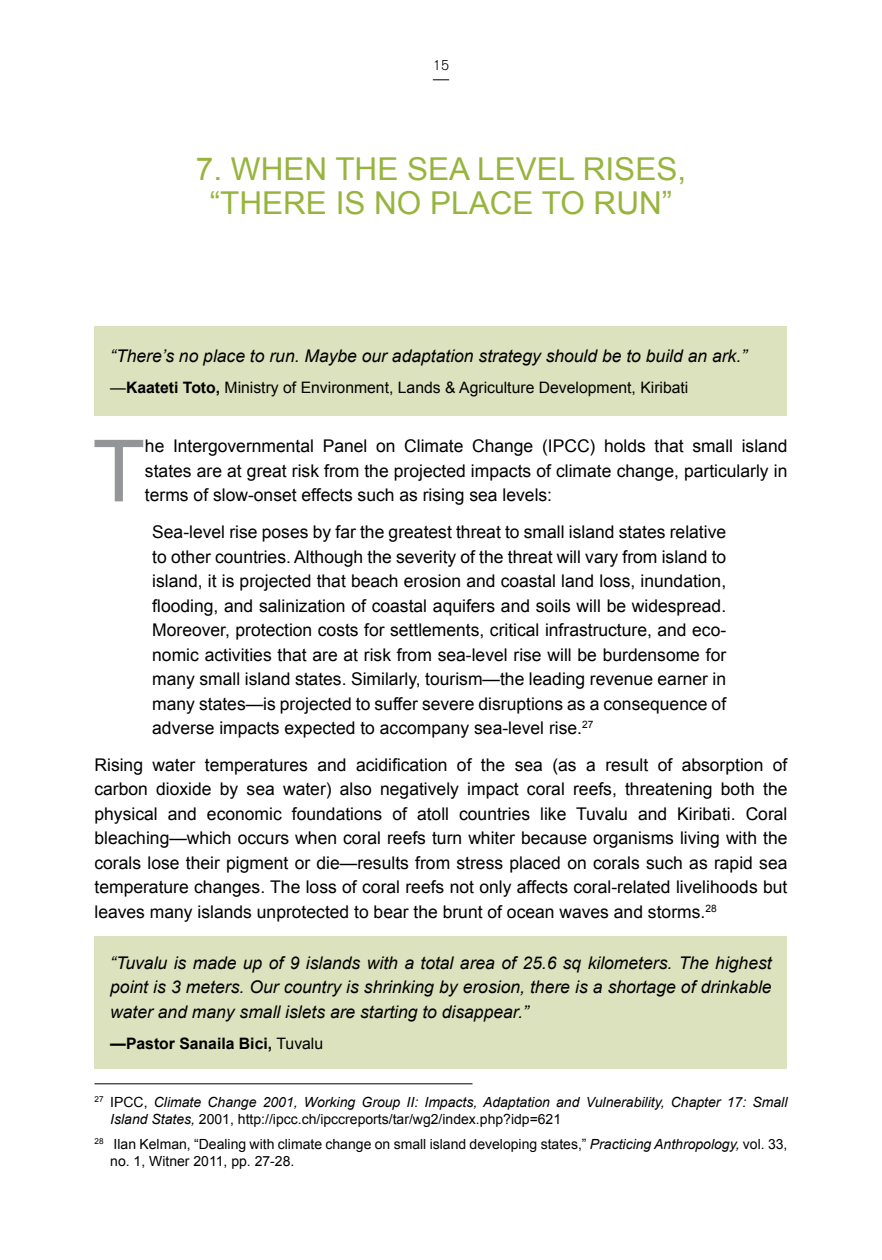
<style>
.page{position:relative;width:882px;height:1260px;background:#fff}
.page>*{position:absolute;margin:0;border:0;box-sizing:border-box;transform-origin:0 0}
.t1{font:85.92px "Arial";color:#939598}
.t2{font:31.5px "Arial";color:#97b43d}
.t3{font:17.5px/24.5px "Arial";color:#000;text-align:justify}
.t4{font:italic 17.5px/24.5px "Arial";color:#000;text-align:justify}
.t5{font:15.75px "Arial";color:#000}
.t6{font:700 15.75px "Arial";color:#000}
.t7{font:italic 14px/17.5px "Arial";color:#000}
.t8{font:14px/17.5px "Arial";color:#000}
.t9{font:300 14px "Akzidenz Grotesk BE";color:#000}
.s1{font-weight:700}
.s2{font-weight:400}
.s3{font-style:normal}
.s4{font-style:italic}
</style>
<div class="page">
<svg style="left:433px;top:79px;width:16px;height:1px"></svg>
<div style="left:94px;top:326px;width:694px;height:90px;background:#dce2bd"></div>
<hr style="left:94px;top:1084px;width:378px;height:1px;background:#000">
<div style="left:94px;top:936px;width:694px;height:133px;background:#dce2bd"></div>
<p class="t9" style="left:433px;top:57px;width:18px">15</p>
<h2 class="t2" style="left:196px;top:149px;width:87px">7. When</h2>
<h2 class="t2" style="left:335px;top:149px;width:22px">the</h2>
<h2 class="t2" style="left:407px;top:149px;width:108px">Sea Level</h2>
<h2 class="t2" style="left:583px;top:149px;width:41px">Rises</h2>
<h2 class="t2" style="left:677px;top:149px;width:10px">,</h2>
<h2 class="t2" style="left:210px;top:182px;width:52px">“There</h2>
<h2 class="t2" style="left:336px;top:182px;width:137px">is No Place</h2>
<h2 class="t2" style="left:542px;top:182px;width:132px">to Run”</h2>
<p class="t4" style="left:110px;top:344px;width:638px">“There’s no place to run. Maybe our adaptation strategy should be to build an ark.”</p>
<p class="t5" style="left:110px;top:377px;width:580px">—<span class="s1">Kaateti Toto,</span> Ministry of Environment, Lands &amp; Agriculture Development, Kiribati</p>
<h1 class="t1" style="left:92px;top:415px;width:54px">T</h1>
<p class="t3" style="left:145px;top:434px;width:644px">he Intergovernmental Panel on Climate Change (IPCC) holds that small island states are at great risk from the projected impacts of climate change, particularly in terms of slow-onset effects such as rising sea levels:</p>
<p class="t3" style="left:152px;top:520px;width:576px">Sea-level rise poses by far the greatest threat to small island states relative to other countries. Although the severity of the threat will vary from island to island, it is projected that beach erosion and coastal land loss, inundation, flooding, and salinization of coastal aquifers and soils will be widespread.<br>Moreover, protection costs for settlements, critical infrastructure, and eco&shy;nomic activities that are at risk from sea-level rise will be burdensome for many small island states. Similarly, tourism—the leading revenue earner in many states—is projected to suffer severe disruptions as a consequence of adverse impacts expected to accompany sea-level rise.<sup>27</sup></p>
<p class="t3" style="left:94px;top:753px;width:694px">Rising water temperatures and acidification of the sea (as a result of absorption of carbon dioxide by sea water) also negatively impact coral reefs, threatening both the physical and economic foundations of atoll countries like Tuvalu and Kiribati. Coral bleaching—which occurs when coral reefs turn whiter because organisms living with the corals lose their pigment or die—results from stress placed on corals such as rapid sea temperature changes. The loss of coral reefs not only affects coral-related livelihoods but leaves many islands unprotected to bear the brunt of ocean waves and storms.<sup>28</sup></p>
<p class="t4" style="left:110px;top:951px;width:663px">“Tuvalu is made up of 9 islands with a total area of 25.6 sq kilometers. The highest point is 3 meters. Our country is shrinking by erosion, there is a shortage of drinkable water and many small islets are starting to disappear.”</p>
<p class="t6" style="left:110px;top:1033px;width:215px">—Pastor Sanaila Bici, <span class="s2">Tuvalu</span></p>
<p class="t7" style="left:110px;top:1093px;width:679px;text-indent:-16px"><sup>27</sup> <span class="s3">IPCC,</span> Climate Change 2001, Working Group II: Impacts, Adaptation and Vulnerability, Chapter 17: Small<br>Island States, <span class="s3">2001, http://ipcc.ch/ipccreports/tar/wg2/index.php?idp=621</span></p>
<p class="t8" style="left:110px;top:1135px;width:679px;text-indent:-16px"><sup>28</sup> Ilan Kelman, “Dealing with climate change on small island developing states,” <span class="s4">Practicing Anthropology,</span> vol. 33, no. 1, Witner 2011, pp. 27-28.</p>
</div>
